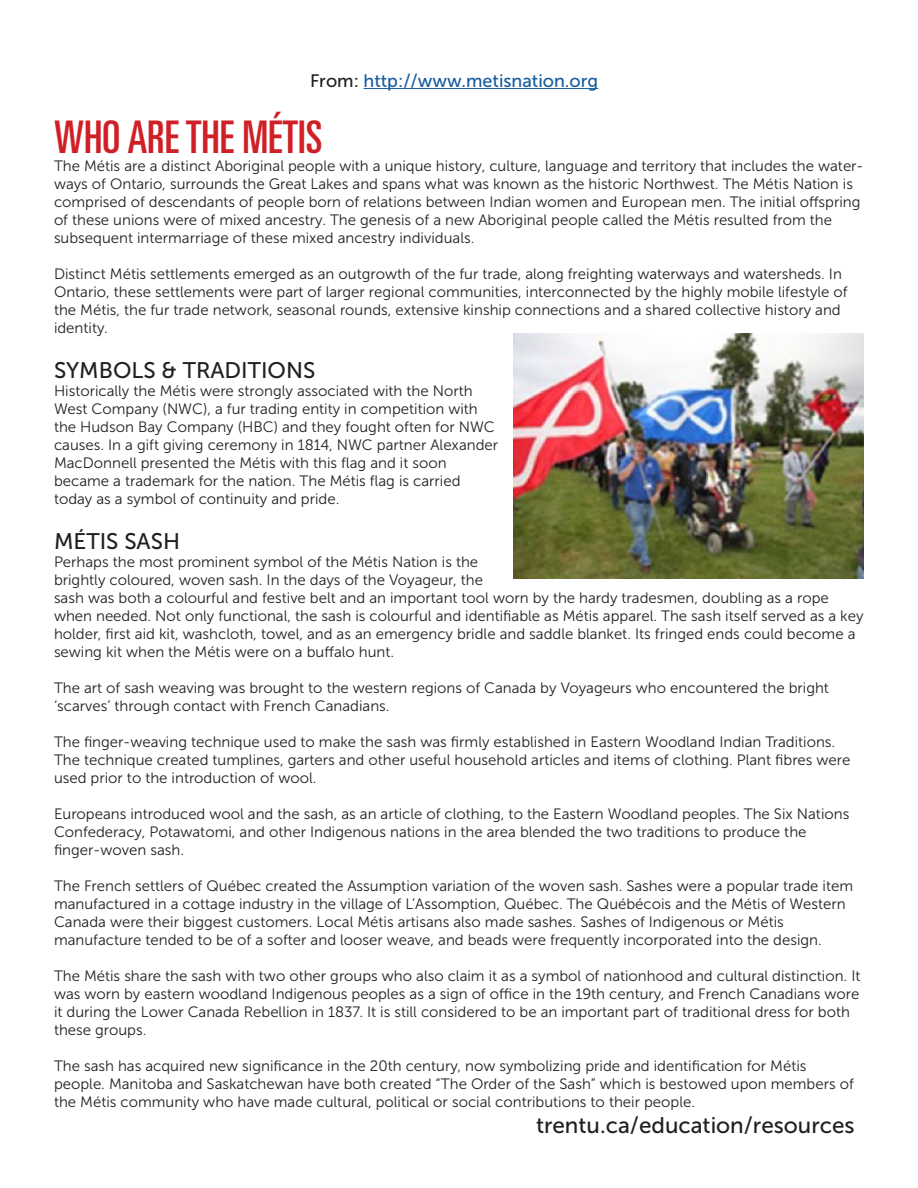
<style>
.page{position:relative;width:918px;height:1188px;background:#fff}
.page>*{position:absolute;margin:0;border:0;box-sizing:border-box;transform-origin:0 0}
.t1{font:ultra-condensed 45px "Univers LT Std";color:#d02027}
.t2{font:22.5px "Museo Sans 500";color:#231f20}
.t3{font:18px "Museo Sans 500";color:#175d9e}
.t4{font:15px/18px "Museo Sans 300";color:#231f20}
.s1{color:#231f20}
</style>
<div class="page">
<hr style="left:364px;top:88px;width:234px;height:1px;background:#175d9e">
<img style="left:513px;top:334px;width:351px;height:244px">
<p class="t3" style="left:310px;top:71px;width:290px"><span class="s1">From:</span> http://www.metisnation.org</p>
<p class="t1" style="left:54px;top:111px;width:270px">WHO ARE THE MÉTIS</p>
<p class="t4" style="left:54px;top:157px;width:811px">The Métis are a distinct Aboriginal people with a unique history, culture, language and territory that includes the water&shy;ways of Ontario, surrounds the Great Lakes and spans what was known as the historic Northwest. The Métis Nation is comprised of descendants of people born of relations between Indian women and European men. The initial offspring of these unions were of mixed ancestry. The genesis of a new Aboriginal people called the Métis resulted from the subsequent intermarriage of these mixed ancestry individuals.</p>
<p class="t4" style="left:54px;top:265px;width:795px">Distinct Métis settlements emerged as an outgrowth of the fur trade, along freighting waterways and watersheds. In Ontario, these settlements were part of larger regional communities, interconnected by the highly mobile lifestyle of the Métis, the fur trade network, seasonal rounds, extensive kinship connections and a shared collective history and identity.</p>
<p class="t2" style="left:54px;top:358px;width:263px">SYMBOLS &amp; TRADITIONS</p>
<p class="t4" style="left:54px;top:382px;width:420px">Historically the Métis were strongly associated with the North</p>
<p class="t4" style="left:54px;top:400px;width:425px">West Company (NWC), a fur trading entity in competition with</p>
<p class="t4" style="left:54px;top:418px;width:442px">the Hudson Bay Company (HBC) and they fought often for NWC</p>
<p class="t4" style="left:54px;top:436px;width:446px">causes. In a gift giving ceremony in 1814, NWC partner Alexander</p>
<p class="t4" style="left:54px;top:454px;width:394px">MacDonnell presented the Métis with this flag and it soon</p>
<p class="t4" style="left:54px;top:472px;width:408px">became a trademark for the nation. The Métis flag is carried</p>
<p class="t4" style="left:54px;top:490px;width:287px">today as a symbol of continuity and pride.</p>
<p class="t2" style="left:54px;top:529px;width:128px">MÉTIS SASH</p>
<p class="t4" style="left:54px;top:553px;width:426px">Perhaps the most prominent symbol of the Métis Nation is the</p>
<p class="t4" style="left:54px;top:571px;width:431px">brightly coloured, woven sash. In the days of the Voyageur, the</p>
<p class="t4" style="left:54px;top:589px;width:811px">sash was both a colourful and festive belt and an important tool worn by the hardy tradesmen, doubling as a rope when needed. Not only functional, the sash is colourful and identifiable as Métis apparel. The sash itself served as a key holder, first aid kit, washcloth, towel, and as an emergency bridle and saddle blanket. Its fringed ends could become a sewing kit when the Métis were on a buffalo hunt.</p>
<p class="t4" style="left:54px;top:679px;width:777px">The art of sash weaving was brought to the western regions of Canada by Voyageurs who encountered the bright ‘scarves’ through contact with French Canadians.</p>
<p class="t4" style="left:54px;top:733px;width:798px">The finger-weaving technique used to make the sash was firmly established in Eastern Woodland Indian Traditions.<br>The technique created tumplines, garters and other useful household articles and items of clothing. Plant fibres were used prior to the introduction of wool.</p>
<p class="t4" style="left:54px;top:805px;width:797px">Europeans introduced wool and the sash, as an article of clothing, to the Eastern Woodland peoples. The Six Nations<br>Confederacy, Potawatomi, and other Indigenous nations in the area blended the two traditions to produce the</p>
<p class="t4" style="left:54px;top:841px;width:132px">finger-woven sash.</p>
<p class="t4" style="left:54px;top:877px;width:801px">The French settlers of Québec created the Assumption variation of the woven sash. Sashes were a popular trade item manufactured in a cottage industry in the village of L’Assomption, Québec. The Québécois and the Métis of Western<br>Canada were their biggest customers. Local Métis artisans also made sashes. Sashes of Indigenous or Métis</p>
<p class="t4" style="left:54px;top:931px;width:769px">manufacture tended to be of a softer and looser weave, and beads were frequently incorporated into the design.</p>
<p class="t4" style="left:54px;top:967px;width:808px">The Métis share the sash with two other groups who also claim it as a symbol of nationhood and cultural distinction. It was worn by eastern woodland Indigenous peoples as a sign of office in the 19th century, and French Canadians wore it during the Lower Canada Rebellion in 1837. It is still considered to be an important part of traditional dress for both these groups.</p>
<p class="t4" style="left:54px;top:1057px;width:754px">The sash has acquired new significance in the 20th century, now symbolizing pride and identification for Métis</p>
<p class="t4" style="left:54px;top:1075px;width:801px">people. Manitoba and Saskatchewan have both created “The Order of the Sash” which is bestowed upon members of the Métis community who have made cultural, political or social contributions to their people.</p>
<p class="t2" style="left:536px;top:1113px;width:320px">trentu.ca/education/resources</p>
</div>
